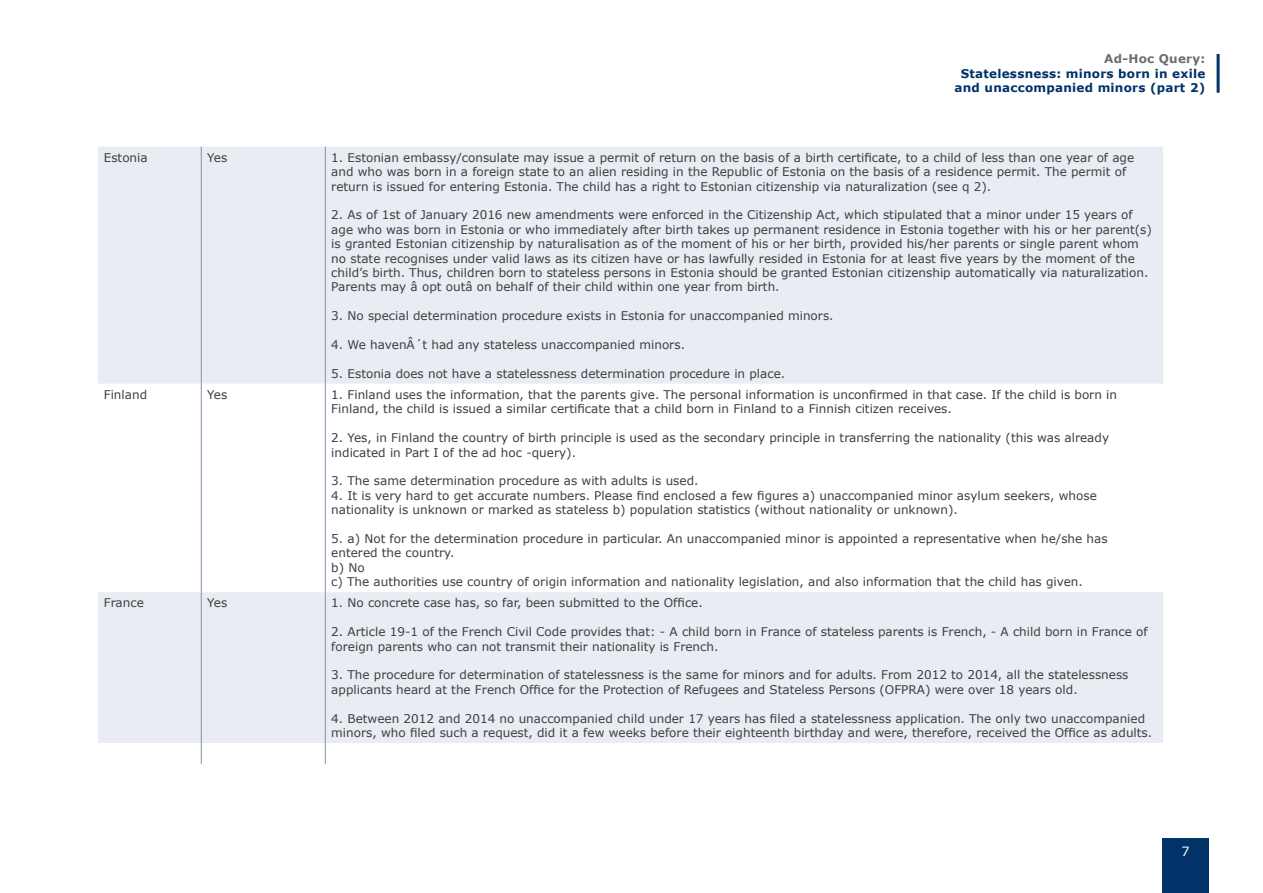
<style>
.page{position:relative;width:1263px;height:893px;background:#fff}
.page>*{position:absolute;margin:0;border:0;box-sizing:border-box;transform-origin:0 0}
.t1{font:12.75px "Verdana";color:#fff}
.Tabeller_innehåll{font:12px/14.4px "Verdana";color:#3e3e3f}
.t2{font:700 12px/14.4px "Verdana";letter-spacing:.02em;color:#013368;text-align:center}
.t3{font:700 12px "Verdana";letter-spacing:.02em;color:#6c6d70}
</style>
<div class="page">
<div style="left:1162px;top:838px;width:47px;height:55px;background:#013368"></div>
<hr style="left:1216px;top:54px;width:3px;height:39px;background:#013368">
<div style="left:98px;top:147px;width:1065px;height:237px;background:#eaecf3"></div>
<svg style="left:98px;top:384px;width:1065px;height:380px"></svg>
<hr style="left:201px;top:147px;width:1px;height:237px;background:#858fb1">
<hr style="left:325px;top:147px;width:1px;height:237px;background:#858fb1">
<hr style="left:201px;top:384px;width:1px;height:208px;background:#858fb1">
<hr style="left:325px;top:384px;width:1px;height:208px;background:#858fb1">
<hr style="left:201px;top:592px;width:1px;height:151px;background:#858fb1">
<hr style="left:325px;top:592px;width:1px;height:151px;background:#858fb1">
<svg style="left:201px;top:743px;width:1px;height:21px"></svg>
<svg style="left:325px;top:743px;width:1px;height:21px"></svg>
<p class="t3" style="left:1104px;top:50px;width:103px">Ad-Hoc Query:</p>
<p class="t2" style="left:954px;top:66px;width:252px">Statelessness: minors born in exile and unaccompanied minors (part 2)</p>
<p class="Tabeller_innehåll" style="left:104px;top:150px;width:45px">Estonia</p>
<p class="Tabeller_innehåll" style="left:207px;top:150px;width:22px">Yes</p>
<p class="Tabeller_innehåll" style="left:331px;top:150px;width:804px">1. Estonian embassy/consulate may issue a permit of return on the basis of a birth certificate, to a child of less than one year of age and who was born in a foreign state to an alien residing in the Republic of Estonia on the basis of a residence permit. The permit of return is issued for entering Estonia. The child has a right to Estonian citizenship via naturalization (see q 2).</p>
<p class="Tabeller_innehåll" style="left:331px;top:208px;width:822px">2. As of 1st of January 2016 new amendments were enforced in the Citizenship Act, which stipulated that a minor under 15 years of age who was born in Estonia or who immediately after birth takes up permanent residence in Estonia together with his or her parent(s) is granted Estonian citizenship by naturalisation as of the moment of his or her birth, provided his/her parents or single parent whom no state recognises under valid laws as its citizen have or has lawfully resided in Estonia for at least five years by the moment of the child’s birth. Thus, children born to stateless persons in Estonia should be granted Estonian citizenship automatically via naturalization.<br>Parents may â opt outâ on behalf of their child within one year from birth.</p>
<p class="Tabeller_innehåll" style="left:331px;top:308px;width:504px">3. No special determination procedure exists in Estonia for unaccompanied minors.</p>
<p class="Tabeller_innehåll" style="left:331px;top:337px;width:355px">4. We havenÂ´t had any stateless unaccompanied minors.</p>
<p class="Tabeller_innehåll" style="left:331px;top:366px;width:455px">5. Estonia does not have a statelessness determination procedure in place.</p>
<p class="Tabeller_innehåll" style="left:104px;top:387px;width:45px">Finland</p>
<p class="Tabeller_innehåll" style="left:207px;top:387px;width:22px">Yes</p>
<p class="Tabeller_innehåll" style="left:331px;top:387px;width:787px">1. Finland uses the information, that the parents give. The personal information is unconfirmed in that case. If the child is born in<br>Finland, the child is issued a similar certificate that a child born in Finland to a Finnish citizen receives.</p>
<p class="Tabeller_innehåll" style="left:331px;top:430px;width:779px">2. Yes, in Finland the country of birth principle is used as the secondary principle in transferring the nationality (this was already indicated in Part I of the ad hoc -query).</p>
<p class="Tabeller_innehåll" style="left:331px;top:474px;width:369px">3. The same determination procedure as with adults is used.</p>
<p class="Tabeller_innehåll" style="left:331px;top:488px;width:767px">4. It is very hard to get accurate numbers. Please find enclosed a few figures a) unaccompanied minor asylum seekers, whose nationality is unknown or marked as stateless b) population statistics (without nationality or unknown).</p>
<p class="Tabeller_innehåll" style="left:331px;top:531px;width:778px">5. a) Not for the determination procedure in particular. An unaccompanied minor is appointed a representative when he/she has entered the country.</p>
<p class="Tabeller_innehåll" style="left:331px;top:560px;width:35px">b) No</p>
<p class="Tabeller_innehåll" style="left:331px;top:574px;width:753px">c) The authorities use country of origin information and nationality legislation, and also information that the child has given.</p>
<p class="Tabeller_innehåll" style="left:104px;top:596px;width:42px">France</p>
<p class="Tabeller_innehåll" style="left:207px;top:596px;width:22px">Yes</p>
<p class="Tabeller_innehåll" style="left:331px;top:596px;width:373px">1. No concrete case has, so far, been submitted to the Office.</p>
<p class="Tabeller_innehåll" style="left:331px;top:624px;width:818px">2. Article 19-1 of the French Civil Code provides that: - A child born in France of stateless parents is French, - A child born in France of foreign parents who can not transmit their nationality is French.</p>
<p class="Tabeller_innehåll" style="left:331px;top:668px;width:799px">3. The procedure for determination of statelessness is the same for minors and for adults. From 2012 to 2014, all the statelessness applicants heard at the French Office for the Protection of Refugees and Stateless Persons (OFPRA) were over 18 years old.</p>
<p class="Tabeller_innehåll" style="left:331px;top:711px;width:822px">4. Between 2012 and 2014 no unaccompanied child under 17 years has filed a statelessness application. The only two unaccompanied minors, who filed such a request, did it a few weeks before their eighteenth birthday and were, therefore, received the Office as adults.</p>
<p class="t1" style="left:1181px;top:843px;width:10px">7</p>
</div>
